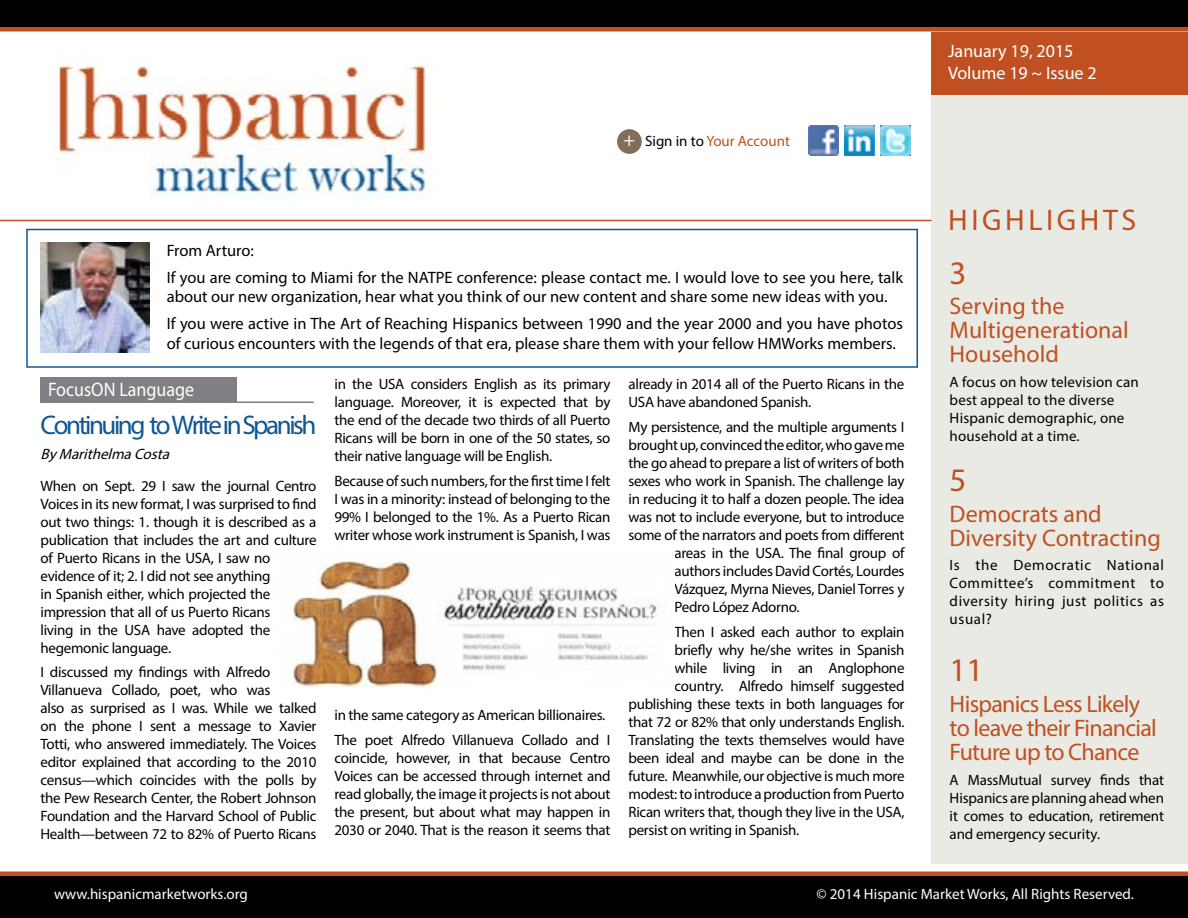
<style>
.page{position:relative;width:1188px;height:918px;background:#fff}
.page>*{position:absolute;margin:0;border:0;box-sizing:border-box;transform-origin:0 0}
.t1{font:33px "Myriad Pro";color:#c05021}
.t2{font:30px "Myriad Pro";letter-spacing:.12em;color:#c05021}
.t3{font:27px "Myriad Pro";letter-spacing:-.09em;color:#105794}
.t4{font:24px/24px "Myriad Pro";letter-spacing:-.005em;color:#c05021}
.t5{font:24px/24px "Myriad Pro";letter-spacing:-.03em;color:#c05021}
.t6{font:19.65px "Myriad Pro";color:#fff;scale:.92 1}
.t7{font:18px/21.6px "Myriad Pro";color:#fff}
.t8{font:16.5px/26.5px "Myriad Pro";color:#000}
.t9{font:15px/18px "Myriad Pro";letter-spacing:-.02em;color:#000;text-align:justify}
.t10{font:15px/18px "Myriad Pro";letter-spacing:.01em;color:#000}
.t11{font:15px "Myriad Pro";color:#fff}
.t12{font:15px "Myriad Pro";color:#c05021}
.t13{font:italic 15px "Myriad Pro";color:#000}
.s1{font-size:19.5px;color:#fff}
.s2{color:#000}
</style>
<div class="page">
<div style="left:932px;top:5px;width:256px;height:859px;background:#eaeae5"></div>
<div style="left:0;top:874px;width:1188px;height:44px;background:#000"></div>
<hr style="left:0;top:872px;width:1188px;height:4px;background:#c05021">
<div style="left:0;top:27px;width:1188px;height:5px;background:#c05021"></div>
<div style="left:932px;top:32px;width:256px;height:62px;background:#c05021"></div>
<img style="left:808px;top:125px;width:30px;height:30px">
<img style="left:880px;top:125px;width:30px;height:30px">
<img style="left:844px;top:125px;width:30px;height:30px">
<div style="left:617px;top:129px;width:25px;height:25px;background:#826f59;border-radius:50%"></div>
<div style="left:0;top:0;width:1188px;height:27px;background:#000"></div>
<hr style="left:0;top:220px;width:932px;height:1px;background:#c05021">
<img style="left:54px;top:60px;width:381px;height:139px">
<div style="left:40px;top:377px;width:197px;height:25px;background:#807f83"></div>
<hr style="left:40px;top:401px;width:274px;height:2px;background:#807f83">
<div style="left:26px;top:229px;width:892px;height:139px;border:2px solid #105794"></div>
<img style="left:40px;top:243px;width:110px;height:109px">
<img style="left:293px;top:559px;width:365px;height:129px">
<p class="t12" style="left:623px;top:132px;width:168px"><span class="s1">+</span> <span class="s2">Sign in to</span> Your Account</p>
<p class="t8" style="left:167px;top:237px;width:738px">From Arturo:<br>If you are coming to Miami for the NATPE conference: please contact me. I would love to see you here, talk</p>
<p class="t8" style="left:167px;top:283px;width:738px">about our new organization, hear what you think of our new content and share some new ideas with you.<br>If you were active in The Art of Reaching Hispanics between 1990 and the year 2000 and you have photos</p>
<p class="t8" style="left:167px;top:330px;width:731px">of curious encounters with the legends of that era, please share them with your fellow HMWorks members.</p>
<h3 class="t6" style="left:48px;top:377px;width:160px">FocusON Language</h3>
<h3 class="t3" style="left:40px;top:409px;width:278px">Continuing to Write in Spanish</h3>
<p class="t13" style="left:40px;top:445px;width:135px">ByMarithelmaCosta</p>
<p class="t9" style="left:40px;top:476px;width:278px;text-align:left">When on Sept. 29 I saw the journal Centro Voices in its new format, I was surprised to find out two things: 1. though it is described as a publication that includes the art and culture of Puerto Ricans in the USA, I saw no evidence of it; 2. I did not see anything<br>in Spanish either, which projected the impression that all of us Puerto Ricans<br>living in the USA have adopted the hegemonic language.</p>
<p class="t9" style="left:40px;top:663px;width:278px;text-align:left">I discussed my findings with Alfredo Villanueva Collado, poet, who was<br>also as surprised as I was. While we talked on the phone I sent a message to Xavier Totti, who answered immediately. The Voices editor explained that according to the 2010 census—which coincides with the polls by the Pew Research Center, the Robert Johnson Foundation and the Harvard School of Public Health—between 72 to 82% of Puerto Ricans</p>
<p class="t9" style="left:334px;top:375px;width:278px">in the USA considers English as its primary language. Moreover, it is expected that by the end of the decade two thirds of all Puerto Ricans will be born in one of the 50 states, so their native language will be English.</p>
<p class="t9" style="left:334px;top:472px;width:278px">Because of such numbers, for the first time I felt I was in a minority: instead of belonging to the 99% I belonged to the 1%. As a Puerto Rican writer whose work instrument is Spanish, I was</p>
<p class="t9" style="left:334px;top:702px;width:278px;line-height:24.8px">in the same category as American billionaires.<br>The poet Alfredo Villanueva Collado and I</p>
<p class="t9" style="left:334px;top:748px;width:278px">coincide, however, in that because Centro Voices can be accessed through internet and read globally, the image it projects is not about the present, but about what may happen in 2030 or 2040. That is the reason it seems that</p>
<p class="t9" style="left:628px;top:375px;width:277px">already in 2014 all of the Puerto Ricans in the<br>USA have abandoned Spanish.</p>
<p class="t9" style="left:628px;top:418px;width:278px">My persistence, and the multiple arguments I</p>
<p class="t9" style="left:628px;top:436px;width:278px">brought up, convinced the editor, who gave me</p>
<p class="t9" style="left:628px;top:454px;width:278px">the go ahead to prepare a list of writers of both</p>
<p class="t9" style="left:628px;top:472px;width:277px">sexes who work in Spanish. The challenge lay</p>
<p class="t9" style="left:628px;top:490px;width:278px">in reducing it to half a dozen people. The idea</p>
<p class="t9" style="left:628px;top:508px;width:277px">was not to include everyone, but to introduce</p>
<p class="t9" style="left:628px;top:526px;width:277px">some of the narrators and poets from different</p>
<p class="t9" style="left:675px;top:544px;width:231px">areas in the USA. The final group of</p>
<p class="t9" style="left:675px;top:562px;width:231px">authors includes David Cortés, Lourdes</p>
<p class="t9" style="left:675px;top:580px;width:231px">Vázquez, Myrna Nieves, Daniel Torres y</p>
<p class="t9" style="left:675px;top:598px;width:127px">Pedro López Adorno.</p>
<p class="t9" style="left:675px;top:622px;width:231px">Then I asked each author to explain</p>
<p class="t9" style="left:675px;top:640px;width:231px">briefly why he/she writes in Spanish</p>
<p class="t9" style="left:675px;top:658px;width:231px">while living in an Anglophone</p>
<p class="t9" style="left:675px;top:676px;width:231px">country. Alfredo himself suggested</p>
<p class="t9" style="left:628px;top:694px;width:278px">publishing these texts in both languages for</p>
<p class="t9" style="left:628px;top:712px;width:278px">that 72 or 82% that only understands English.</p>
<p class="t9" style="left:628px;top:730px;width:278px">Translating the texts themselves would have</p>
<p class="t9" style="left:628px;top:748px;width:277px">been ideal and maybe can be done in the</p>
<p class="t9" style="left:628px;top:766px;width:278px">future. Meanwhile, our objective is much more</p>
<p class="t9" style="left:628px;top:784px;width:278px">modest: to introduce a production from Puerto</p>
<p class="t9" style="left:628px;top:802px;width:278px">Rican writers that, though they live in the USA,</p>
<p class="t9" style="left:628px;top:820px;width:172px">persist on writing in Spanish.</p>
<p class="t7" style="left:948px;top:40px;width:150px">January 19, 2015<br>Volume 19 ~ Issue 2</p>
<h2 class="t2" style="left:948px;top:201px;width:189px">HIGHLIGHTS</h2>
<h1 class="t1" style="left:950px;top:252px;width:18px">3</h1>
<h3 class="t4" style="left:950px;top:294px;width:181px">Serving the<br>Multigenerational<br>Household</h3>
<p class="t10" style="left:950px;top:373px;width:191px">A focus on how television can best appeal to the diverse<br>Hispanic demographic, one household at a time.</p>
<h1 class="t1" style="left:950px;top:460px;width:18px">5</h1>
<h3 class="t4" style="left:950px;top:501px;width:213px">Democrats and<br>Diversity Contracting</h3>
<p class="t9" style="left:950px;top:556px;width:216px">Is the Democratic National Committee’s commitment to diversity hiring just politics as usual?</p>
<h1 class="t1" style="left:950px;top:650px;width:35px">11</h1>
<h3 class="t5" style="left:950px;top:691px;width:209px">Hispanics Less Likely to leave their Financial<br>Future up to Chance</h3>
<p class="t9" style="left:950px;top:770px;width:216px">A MassMutual survey finds that Hispanics are planning ahead when it comes to education, retirement and emergency security.</p>
<p class="t11" style="left:54px;top:884px;width:195px">www.hispanicmarketworks.org</p>
<p class="t11" style="left:817px;top:884px;width:319px">© 2014 Hispanic Market Works, All Rights Reserved.</p>
</div>
